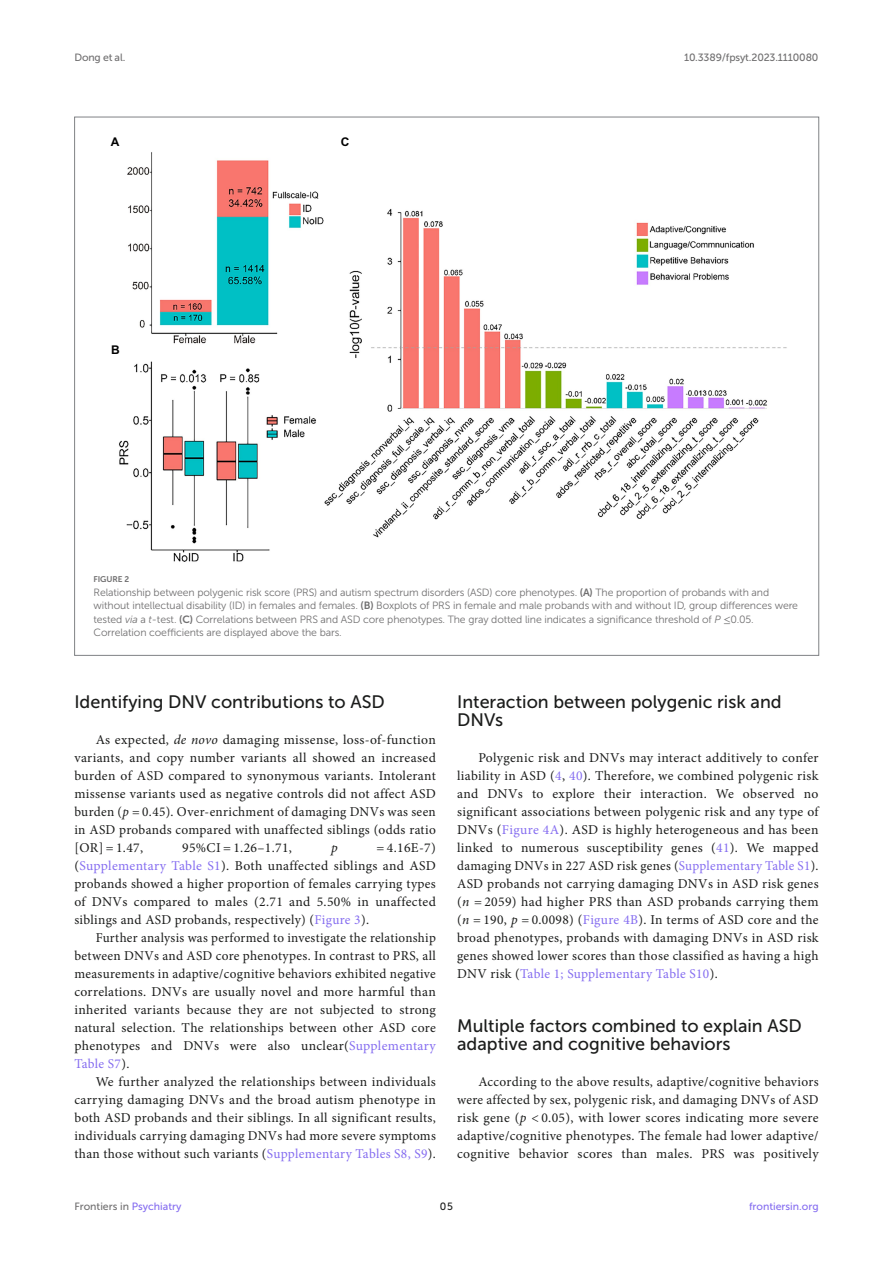
<style>
.page{position:relative;width:893px;height:1263px;background:#fff}
.page>*{position:absolute;margin:0;border:0;box-sizing:border-box;transform-origin:0 0}
.HEAD_2{font:18px/18px "Museo Sans 500";color:#1b1c1b}
.TEXT_FLUSH{font:13.5px/18px "Minion Pro";letter-spacing:.025em;color:#1b1c1b;text-align:justify}
.TEXT{font:13.5px/18px "Minion Pro";letter-spacing:.02em;color:#1b1c1b;text-align:justify}
.TEXT_FLUSH-2{font:italic 13.5px "Minion Pro";color:#1b1c1b}
.t1{font:700 12px "Arial";color:#000}
.FIG_LEG{font:10.5px/13.5px "Museo Sans 300";letter-spacing:-.01em;color:#706f70}
.t2{font:10.5px "Museo Sans 500";letter-spacing:-.015em;color:#706f70}
.t3{font:10.5px "Museo Sans 500";color:#856df0}
.t4{font:10.5px "Museo Sans 500";color:#1b1c1b}
.FIG_HD{font:8.25px "Museo Sans 700";letter-spacing:-.01em;color:#706f70}
.s1{font-family:"Museo Sans 700"}
.s2{font-style:italic}
.s3{font-family:"STIX General"}
.s4{color:#856df0}
</style>
<div class="page">
<img style="left:119px;top:152px;width:668px;height:410px">
<p class="t2" style="left:74px;top:51px;width:52px">Dong et al.</p>
<p class="t2" style="left:684px;top:51px;width:136px">10.3389/fpsyt.2023.1110080</p>
<p class="t1" style="left:111px;top:134px;width:10px">A</p>
<p class="t1" style="left:111px;top:342px;width:10px">B</p>
<p class="t1" style="left:341px;top:134px;width:10px">C</p>
<p class="FIG_HD" style="left:94px;top:575px;width:37px">FIGURE 2</p>
<p class="FIG_LEG" style="left:94px;top:586px;width:706px">Relationship between polygenic risk score (PRS) and autism spectrum disorders (ASD) core phenotypes. <span class="s1">(A)</span> The proportion of probands with and without intellectual disability (ID) in females and females. <span class="s1">(B)</span> Boxplots of PRS in female and male probands with and without ID, group differences were tested <span class="s2">via</span> a <span class="s2">t</span>-test. <span class="s1">(C)</span> Correlations between PRS and ASD core phenotypes. The gray dotted line indicates a significance threshold of <span class="s2">P</span> <span class="s3">≤</span> 0.05.<br>Correlation coefficients are displayed above the bars.</p>
<p class="HEAD_2" style="left:74px;top:693px;width:312px">Identifying DNV contributions to ASD</p>
<p class="TEXT_FLUSH" style="left:74px;top:731px;width:363px;text-indent:21px">As expected, <span class="s2">de novo</span> damaging missense, loss-of-function variants, and copy number variants all showed an increased burden of ASD compared to synonymous variants. Intolerant missense variants used as negative controls did not affect ASD burden (<span class="s2">p</span> = 0.45). Over-enrichment of damaging DNVs was seen in ASD probands compared with unaffected siblings (odds ratio [OR] = 1.47,</p>
<p class="TEXT_FLUSH" style="left:74px;top:839px;width:363px;text-indent:302px">= 4.16E-7) (<span class="s4">Supplementary Table S1</span>). Both unaffected siblings and ASD probands showed a higher proportion of females carrying types of DNVs compared to males (2.71 and 5.50% in unaffected siblings and ASD probands, respectively) (<span class="s4">Figure 3</span>).</p>
<p class="TEXT" style="left:74px;top:929px;width:363px;text-indent:21px">Further analysis was performed to investigate the relationship between DNVs and ASD core phenotypes. In contrast to PRS, all measurements in adaptive/cognitive behaviors exhibited negative correlations. DNVs are usually novel and more harmful than inherited variants because they are not subjected to strong natural selection. The relationships between other ASD core phenotypes and DNVs were also unclear(<span class="s4">Supplementary Table S7</span>).</p>
<p class="TEXT" style="left:74px;top:1073px;width:363px;text-indent:21px">We further analyzed the relationships between individuals carrying damaging DNVs and the broad autism phenotype in both ASD probands and their siblings. In all significant results, individuals carrying damaging DNVs had more severe symptoms than those without such variants (<span class="s4">Supplementary Tables S8, S9</span>).</p>
<p class="TEXT_FLUSH" style="left:182px;top:839px;width:111px">95%CI = 1.26–1.71,</p>
<p class="TEXT_FLUSH-2" style="left:331px;top:838px;width:8px">p</p>
<p class="HEAD_2" style="left:457px;top:693px;width:326px">Interaction between polygenic risk and<br>DNVs</p>
<p class="TEXT_FLUSH" style="left:457px;top:749px;width:363px;text-indent:21px">Polygenic risk and DNVs may interact additively to confer liability in ASD (<span class="s4">4</span>, <span class="s4">40</span>). Therefore, we combined polygenic risk and DNVs to explore their interaction. We observed no significant associations between polygenic risk and any type of DNVs (<span class="s4">Figure 4A</span>). ASD is highly heterogeneous and has been linked to numerous susceptibility genes (<span class="s4">41</span>). We mapped damaging DNVs in 227 ASD risk genes (<span class="s4">Supplementary Table S1</span>).<br>ASD probands not carrying damaging DNVs in ASD risk genes (<span class="s2">n</span> = 2059) had higher PRS than ASD probands carrying them (<span class="s2">n</span> = 190, <span class="s2">p</span> = 0.0098) (<span class="s4">Figure 4B</span>). In terms of ASD core and the broad phenotypes, probands with damaging DNVs in ASD risk genes showed lower scores than those classified as having a high DNV risk (<span class="s4">Table 1; Supplementary Table S10</span>).</p>
<p class="HEAD_2" style="left:457px;top:1017px;width:346px">Multiple factors combined to explain ASD adaptive and cognitive behaviors</p>
<p class="TEXT_FLUSH" style="left:457px;top:1073px;width:363px;text-indent:21px">According to the above results, adaptive/cognitive behaviors were affected by sex, polygenic risk, and damaging DNVs of ASD risk gene (<span class="s2">p</span> &lt; 0.05), with lower scores indicating more severe adaptive/cognitive phenotypes. The female had lower adaptive/ cognitive behavior scores than males. PRS was positively</p>
<p class="t2" style="left:74px;top:1200px;width:109px">Frontiers in <span class="s4">Psychiatry</span></p>
<p class="t4" style="left:440px;top:1200px;width:14px">05</p>
<p class="t3" style="left:749px;top:1200px;width:71px">frontiersin.org</p>
</div>
